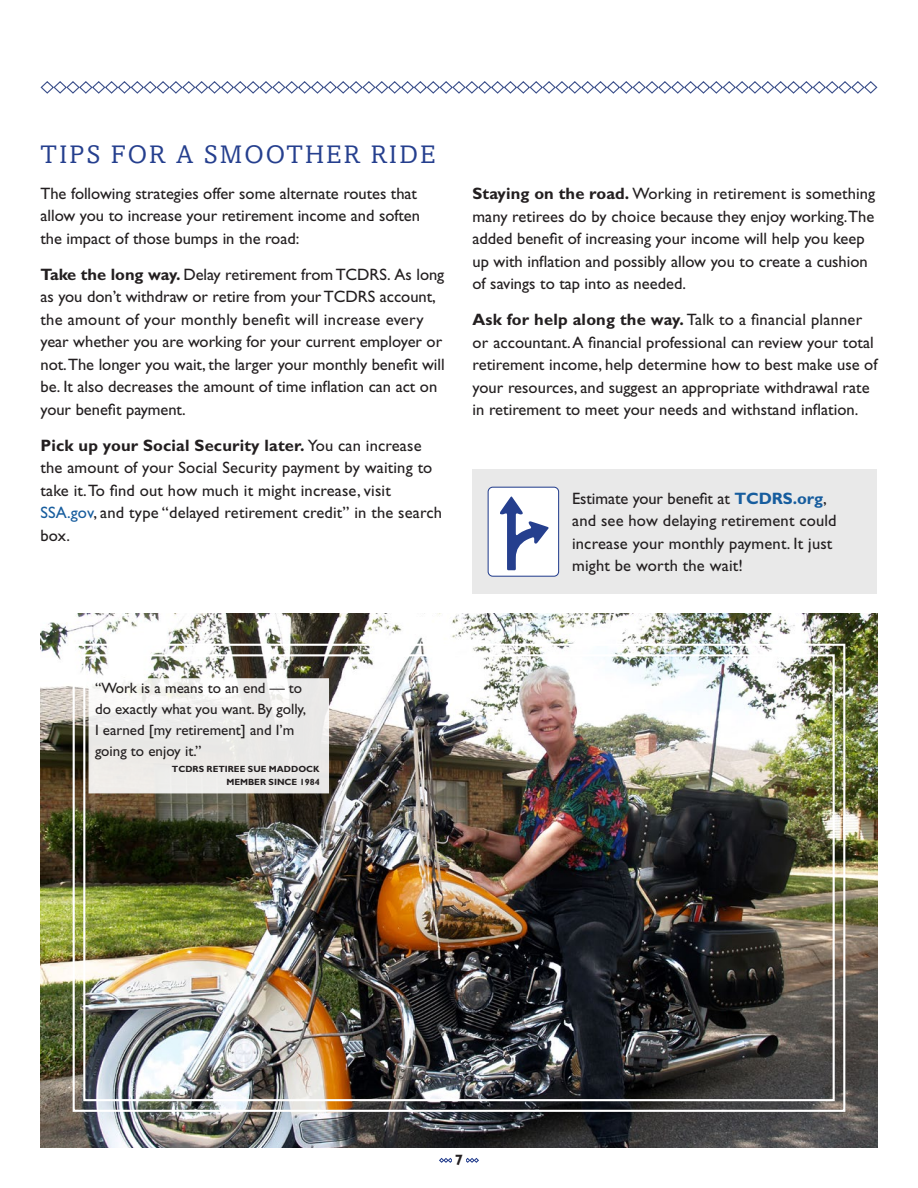
<style>
.page{position:relative;width:918px;height:1188px;background:#fff}
.page>*{position:absolute;margin:0;border:0;box-sizing:border-box;transform-origin:0 0}
.mainheadline3{font:25.5px "Amasis MT Std";letter-spacing:.08em;color:#253f8e}
.t1{font:16.5px/22.5px "Gill Sans Std";color:#231f20}
.main_headline_copy{font:15px/21px "Gill Sans Std";color:#231f20}
.main_headline_copy-2{font:700 15px "Gill Sans Std";color:#231f20}
.main_headline_copy-3{font:700 9px "Gill Sans Std";color:#231f20}
.s1{font-weight:700}
.s2{color:#175d9e}
.s3{font-weight:700;color:#175d9e}
</style>
<div class="page">
<div style="left:472px;top:469px;width:406px;height:125px;background:#e9e9e9"></div>
<div style="left:488px;top:487px;width:71px;height:89px;background:#fff;border-radius:5px"></div>
<div style="left:488px;top:487px;width:71px;height:90px;border:1px solid #253f8e;border-radius:5px"></div>
<svg style="left:500px;top:496px;width:49px;height:74px"></svg>
<svg style="left:40px;top:81px;width:838px;height:13px"></svg>
<svg style="left:439px;top:1158px;width:40px;height:5px"></svg>
<div style="left:452px;top:1150px;width:14px;height:20px;background:#fff"></div>
<img style="left:40px;top:613px;width:838px;height:535px">
<img style="left:72px;top:643px;width:774px;height:470px">
<div style="left:83px;top:654px;width:752px;height:447px;border:2px solid #fff"></div>
<div style="left:89px;top:678px;width:240px;height:115px;background:linear-gradient(to bottom,#f3f2f1,#e8e7e5);border:2px solid #fff"></div>
<p class="mainheadline3" style="left:40px;top:139px;width:396px">TIPS FOR A SMOOTHER RIDE</p>
<p class="t1" style="left:40px;top:182px;width:381px">The following strategies offer some alternate routes that allow you to increase your retirement income and soften the impact of those bumps in the road:</p>
<p class="t1" style="left:40px;top:263px;width:406px"><span class="s1">Take the long way.</span> Delay retirement from TCDRS. As long as you don’t withdraw or retire from your TCDRS account, the amount of your monthly benefit will increase every year whether you are working for your current employer or not. The longer you wait, the larger your monthly benefit will be. It also decreases the amount of time inflation can act on your benefit payment.</p>
<p class="t1" style="left:40px;top:434px;width:403px"><span class="s1">Pick up your Social Security later.</span> You can increase the amount of your Social Security payment by waiting to take it. To find out how much it might increase, visit <span class="s2">SSA.gov</span>, and type “delayed retirement credit” in the search box.</p>
<p class="t1" style="left:472px;top:183px;width:404px"><span class="s1">Staying on the road.</span> Working in retirement is something many retirees do by choice because they enjoy working.The added benefit of increasing your income will help you keep up with inflation and possibly allow you to create a cushion of savings to tap into as needed.</p>
<p class="t1" style="left:472px;top:309px;width:407px"><span class="s1">Ask for help along the way.</span> Talk to a financial planner or accountant. A financial professional can review your total retirement income, help determine how to best make use of your resources, and suggest an appropriate withdrawal rate in retirement to meet your needs and withstand inflation.</p>
<p class="t1" style="left:572px;top:487px;width:266px">Estimate your benefit at <span class="s3">TCDRS.org</span>, and see how delaying retirement could increase your monthly payment. It just might be worth the wait!</p>
<p class="main_headline_copy" style="left:95px;top:677px;width:213px">“Work is a means to an end — to do exactly what you want. By golly,<br>I earned [my retirement] and I’m going to enjoy it.”</p>
<p class="main_headline_copy-3" style="left:172px;top:764px;width:149px">TCDRS RETIREE SUE MADDOCK</p>
<p class="main_headline_copy-3" style="left:226px;top:777px;width:95px">MEMBER SINCE 1984</p>
<p class="main_headline_copy-2" style="left:455px;top:1152px;width:10px">7</p>
</div>
